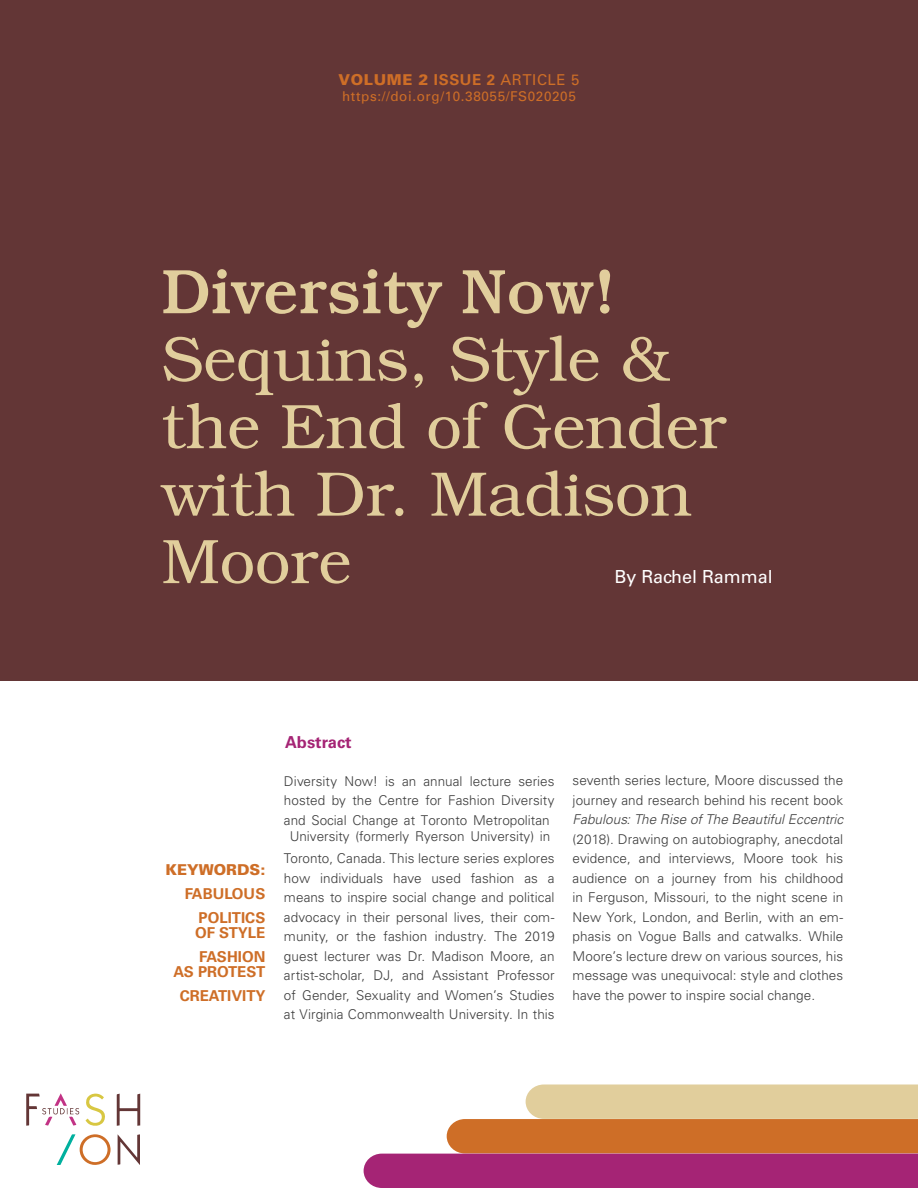
<style>
.page{position:relative;width:918px;height:1188px;background:#fff}
.page>*{position:absolute;margin:0;border:0;box-sizing:border-box;transform-origin:0 0}
.t1{font:300 63px/67.5px "Bookman Std";color:#e1ce9c}
.t2{font:18px "Univers LT Std";color:#fff}
.t3{font:700 16.5px "Univers LT Std";color:#a52475}
.t4{font:700 15px/24px "Univers LT Std";color:#ce6e27;text-align:right}
.t5{font:15px "Univers LT Std";letter-spacing:.04em;color:#ce6e27}
.t6{font:300 13.5px/16.2px "Univers LT Std";letter-spacing:.005em;color:#3c3c3c;text-align:center}
.t7{font:italic 300 13.5px "Univers LT Std";color:#3c3c3c}
.t8{font:13.5px "Univers LT Std";letter-spacing:.045em;color:#ce6e27}
.s1{font-weight:900}
.s2{font-weight:700}
.s3{font-weight:500}
</style>
<div class="page">
<svg style="left:364px;top:1085px;width:554px;height:103px"></svg>
<svg style="left:117px;top:1094px;width:23px;height:32px"></svg>
<svg style="left:118px;top:1134px;width:22px;height:31px"></svg>
<svg style="left:86px;top:1094px;width:19px;height:32px"></svg>
<svg style="left:57px;top:1134px;width:54px;height:31px"></svg>
<svg style="left:26px;top:1094px;width:54px;height:32px"></svg>
<div style="left:0;top:0;width:918px;height:681px;background:#633636"></div>
<p class="t5" style="left:339px;top:71px;width:242px"><span class="s1">VOLUME 2</span> <span class="s2">ISSUE 2</span> ARTICLE 5</p>
<p class="t8" style="left:342px;top:88px;width:235px">https://doi.org/10.38055/FS020205</p>
<h1 class="t1" style="left:162px;top:259px;width:566px"><span class="s3">Diversity Now!<br></span>Sequins, Style &amp; the End of Gender with Dr. Madison<br>Moore</h1>
<h1 class="t2" style="left:614px;top:566px;width:160px">By Rachel Rammal</h1>
<p class="t4" style="left:166px;top:858px;width:101px"><span class="s1">KEYWORDS:<br></span>FABULOUS<br>POLITICS</p>
<p class="t4" style="left:195px;top:921px;width:72px;text-align:left">OF STYLE<br>FASHION</p>
<p class="t4" style="left:173px;top:960px;width:93px;text-align:center">AS PROTEST<br>CREATIVITY</p>
<p class="t3" style="left:285px;top:733px;width:68px">Abstract</p>
<p class="t6" style="left:284px;top:773px;width:272px">Diversity Now! is an annual lecture series</p>
<p class="t6" style="left:573px;top:773px;width:272px">seventh series lecture, Moore discussed the</p>
<p class="t6" style="left:284px;top:792px;width:272px">hosted by the Centre for Fashion Diversity</p>
<p class="t6" style="left:573px;top:792px;width:272px">journey and research behind his recent book</p>
<p class="t6" style="left:284px;top:812px;width:268px">and Social Change at Toronto Metropolitan<br>University (formerly Ryerson University) in</p>
<p class="t7" style="left:573px;top:812px;width:272px">Fabulous: The Rise of The Beautiful Eccentric</p>
<p class="t6" style="left:284px;top:851px;width:272px">Toronto, Canada. This lecture series explores</p>
<p class="t6" style="left:573px;top:831px;width:272px">(2018). Drawing on autobiography, anecdotal</p>
<p class="t6" style="left:573px;top:851px;width:272px">evidence, and interviews, Moore took his</p>
<p class="t6" style="left:284px;top:870px;width:272px">how individuals have used fashion as a</p>
<p class="t6" style="left:573px;top:870px;width:272px">audience on a journey from his childhood</p>
<p class="t6" style="left:284px;top:890px;width:272px">means to inspire social change and political</p>
<p class="t6" style="left:573px;top:890px;width:272px">in Ferguson, Missouri, to the night scene in</p>
<p class="t6" style="left:284px;top:909px;width:272px">advocacy in their personal lives, their com-</p>
<p class="t6" style="left:573px;top:909px;width:272px">New York, London, and Berlin, with an em-</p>
<p class="t6" style="left:284px;top:929px;width:272px">munity, or the fashion industry. The 2019</p>
<p class="t6" style="left:573px;top:929px;width:272px">phasis on Vogue Balls and catwalks. While</p>
<p class="t6" style="left:284px;top:948px;width:272px">guest lecturer was Dr. Madison Moore, an</p>
<p class="t6" style="left:573px;top:948px;width:272px">Moore’s lecture drew on various sources, his</p>
<p class="t6" style="left:284px;top:968px;width:272px">artist-scholar, DJ, and Assistant Professor</p>
<p class="t6" style="left:573px;top:968px;width:272px">message was unequivocal: style and clothes</p>
<p class="t6" style="left:284px;top:987px;width:272px">of Gender, Sexuality and Women’s Studies</p>
<p class="t6" style="left:573px;top:987px;width:244px">have the power to inspire social change.</p>
<p class="t6" style="left:284px;top:1007px;width:272px">at Virginia Commonwealth University. In this</p>
</div>
